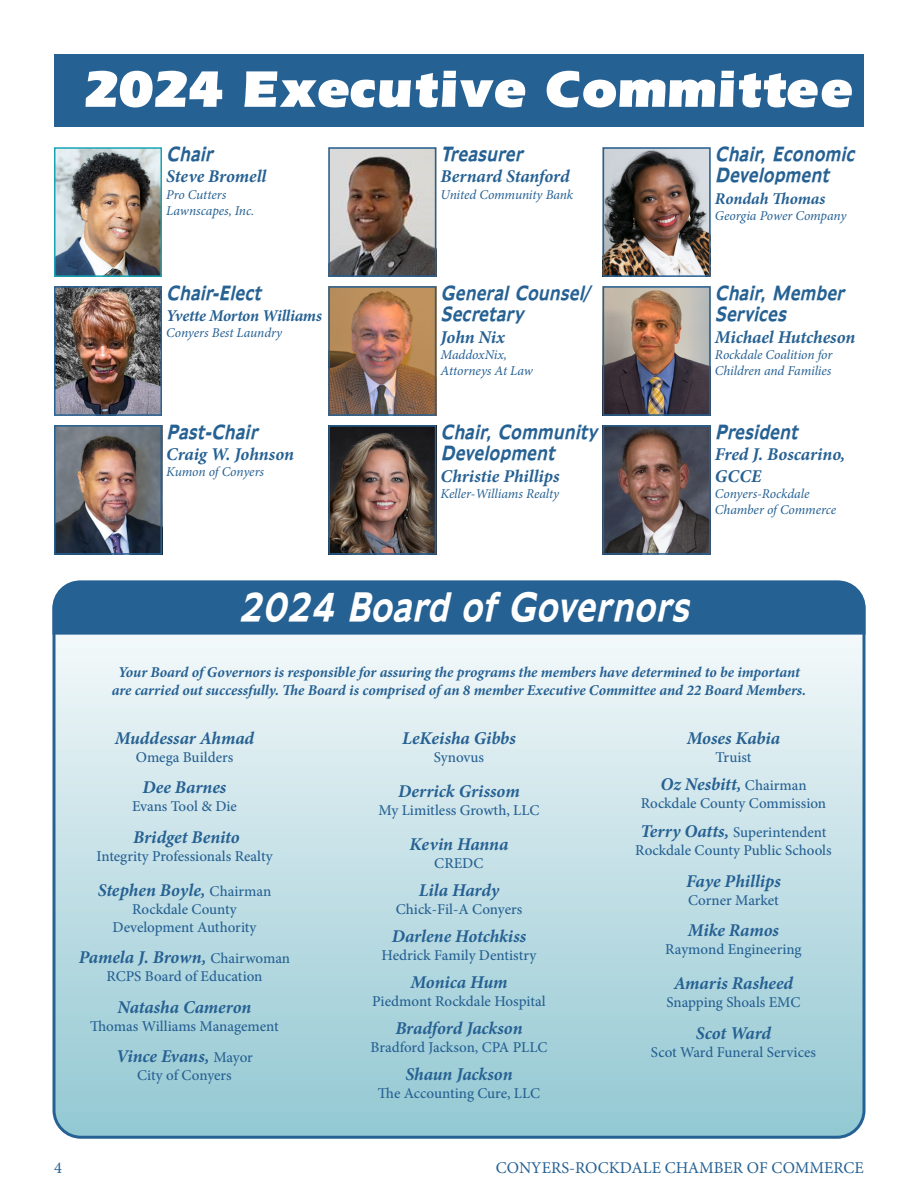
<style>
.page{position:relative;width:918px;height:1188px;background:#fff}
.page>*{position:absolute;margin:0;border:0;box-sizing:border-box;transform-origin:0 0}
.t1{font:52.5px "Speedo Ultra S Si";color:#fff}
.t2{font:italic 700 condensed 36px "Adams";color:#fff}
.t3{font:italic 700 18px/21.6px "Minion Pro";letter-spacing:-.005em;color:#266193}
.t4{font:italic 700 condensed 18px/21.6px "Adams";color:#266193}
.t5{font:16.5px "Minion Pro";color:#266193}
.t6{font:italic 700 16.5px "Minion Pro";letter-spacing:-.01em;color:#266193}
.t7{font:500 15px/18px "Minion Pro";color:#266193;text-align:center}
.t8{font:italic 700 15px/18px "Minion Pro";letter-spacing:-.005em;color:#266193;text-align:center}
.t9{font:italic 13.5px/16.2px "Minion Pro";letter-spacing:-.005em;color:#266193}
.s1{font-family:"Adams";font-stretch:condensed}
.s2{font-weight:500;font-style:normal;font-size:15px}
.s3{font-weight:700;font-style:italic;font-size:18px}
</style>
<div class="page">
<svg style="left:56px;top:636px;width:806px;height:499px;background:#c2dfe5"></svg>
<div style="left:54px;top:54px;width:810px;height:72px;background:#266193"></div>
<img style="left:331px;top:150px;width:102px;height:124px">
<div style="left:328px;top:147px;width:108px;height:130px;border:2px solid #266193"></div>
<img style="left:606px;top:150px;width:102px;height:124px">
<div style="left:603px;top:147px;width:108px;height:130px;border:2px solid #266193"></div>
<img style="left:606px;top:289px;width:102px;height:124px">
<div style="left:603px;top:286px;width:108px;height:130px;border:2px solid #266193"></div>
<img style="left:606px;top:428px;width:102px;height:124px">
<div style="left:603px;top:425px;width:108px;height:130px;border:2px solid #266193"></div>
<div style="left:52px;top:580px;width:814px;height:56px;background:#266193"></div>
<img style="left:331px;top:428px;width:102px;height:124px">
<div style="left:328px;top:425px;width:108px;height:130px;border:2px solid #266193"></div>
<img style="left:57px;top:289px;width:102px;height:124px">
<div style="left:54px;top:286px;width:108px;height:130px;border:2px solid #266193"></div>
<img style="left:57px;top:428px;width:102px;height:124px">
<div style="left:54px;top:425px;width:108px;height:130px;border:2px solid #266193"></div>
<img style="left:331px;top:289px;width:102px;height:124px">
<div style="left:328px;top:286px;width:108px;height:130px;border:2px solid #266193"></div>
<img style="left:57px;top:150px;width:102px;height:124px">
<div style="left:54px;top:147px;width:108px;height:130px;border:2px solid #16a4b4"></div>
<p class="t1" style="left:84px;top:59px;width:770px">2024 Executive Committee</p>
<p class="t4" style="left:441px;top:143px;width:84px">Treasurer</p>
<p class="t3" style="left:441px;top:166px;width:131px">Bernard Stanford</p>
<p class="t9" style="left:441px;top:186px;width:134px">United Community Bank</p>
<p class="t3" style="left:166px;top:144px;width:102px"><span class="s1">Chair<br></span>Steve Bromell</p>
<p class="t9" style="left:166px;top:186px;width:90px">Pro Cutters<br>Lawnscapes, Inc.</p>
<p class="t4" style="left:715px;top:143px;width:141px">Chair, Economic<br>Development</p>
<p class="t6" style="left:715px;top:187px;width:112px">Rondah Thomas</p>
<p class="t9" style="left:715px;top:208px;width:133px">Georgia Power Company</p>
<p class="t4" style="left:166px;top:282px;width:96px">Chair-Elect</p>
<p class="t6" style="left:166px;top:304px;width:157px">Yvette Morton Williams</p>
<p class="t9" style="left:166px;top:325px;width:117px">Conyers Best Laundry</p>
<p class="t4" style="left:166px;top:421px;width:93px">Past-Chair</p>
<p class="t3" style="left:166px;top:443px;width:129px">Craig W. Johnson</p>
<p class="t9" style="left:166px;top:464px;width:99px">Kumon of Conyers</p>
<p class="t4" style="left:441px;top:282px;width:150px">General Counsel/<br>Secretary</p>
<p class="t3" style="left:441px;top:326px;width:66px">John Nix</p>
<p class="t9" style="left:441px;top:347px;width:94px">MaddoxNix,<br>Attorneys At Law</p>
<p class="t4" style="left:441px;top:421px;width:158px">Chair, Community<br>Development</p>
<p class="t3" style="left:441px;top:465px;width:120px">Christie Phillips</p>
<p class="t9" style="left:441px;top:486px;width:120px">Keller-Williams Realty</p>
<p class="t4" style="left:715px;top:282px;width:131px">Chair, Member<br>Services</p>
<p class="t3" style="left:715px;top:326px;width:142px">Michael Hutcheson</p>
<p class="t9" style="left:715px;top:347px;width:119px">Rockdale Coalition for<br>Children and Families</p>
<p class="t4" style="left:715px;top:421px;width:84px">President</p>
<p class="t3" style="left:715px;top:443px;width:132px">Fred J. Boscarino,<br>GCCE</p>
<p class="t9" style="left:715px;top:486px;width:123px">Conyers-Rockdale<br>Chamber of Commerce</p>
<p class="t2" style="left:238px;top:582px;width:452px">2024 Board of Governors</p>
<p class="t8" style="left:112px;top:663px;width:696px">Your Board of Governors is responsible for assuring the programs the members have determined to be important are carried out successfully. The Board is comprised of an 8 member Executive Committee and 22 Board Members.</p>
<p class="t3" style="left:115px;top:727px;width:141px">Muddessar Ahmad</p>
<p class="t7" style="left:136px;top:748px;width:99px">Omega Builders</p>
<p class="t3" style="left:143px;top:776px;width:85px">Dee Barnes</p>
<p class="t7" style="left:132px;top:797px;width:106px">Evans Tool &amp; Die</p>
<p class="t3" style="left:133px;top:826px;width:108px">Bridget Benito</p>
<p class="t7" style="left:96px;top:847px;width:178px">Integrity Professionals Realty</p>
<p class="t3" style="left:98px;top:879px;width:175px">Stephen Boyle, <span class="s2">Chairman</span></p>
<p class="t7" style="left:113px;top:900px;width:145px">Rockdale County<br>Development Authority</p>
<p class="t3" style="left:79px;top:946px;width:213px">Pamela J. Brown, <span class="s2">Chairwoman</span></p>
<p class="t7" style="left:106px;top:968px;width:158px">RCPS Board of Education</p>
<p class="t3" style="left:117px;top:996px;width:136px">Natasha Cameron</p>
<p class="t7" style="left:90px;top:1017px;width:190px">Thomas Williams Management</p>
<p class="t3" style="left:116px;top:1045px;width:138px">Vince Evans, <span class="s2">Mayor</span></p>
<p class="t7" style="left:137px;top:1067px;width:96px">City of Conyers</p>
<p class="t3" style="left:402px;top:727px;width:115px">LeKeisha Gibbs</p>
<p class="t7" style="left:434px;top:748px;width:52px">Synovus</p>
<p class="t3" style="left:398px;top:780px;width:123px">Derrick Grissom</p>
<p class="t7" style="left:379px;top:801px;width:162px">My Limitless Growth, LLC</p>
<p class="t3" style="left:410px;top:833px;width:100px">Kevin Hanna</p>
<p class="t7" style="left:434px;top:854px;width:51px">CREDC</p>
<p class="t3" style="left:419px;top:879px;width:82px">Lila Hardy</p>
<p class="t7" style="left:396px;top:900px;width:128px">Chick-Fil-A Conyers</p>
<p class="t3" style="left:392px;top:925px;width:136px">Darlene Hotchkiss</p>
<p class="t7" style="left:382px;top:946px;width:156px">Hedrick Family Dentistry</p>
<p class="t3" style="left:410px;top:971px;width:99px">Monica Hum</p>
<p class="t7" style="left:372px;top:992px;width:175px">Piedmont Rockdale Hospital</p>
<p class="t3" style="left:395px;top:1017px;width:129px">Bradford Jackson</p>
<p class="t7" style="left:371px;top:1038px;width:178px">Bradford Jackson, CPA PLLC</p>
<p class="t3" style="left:405px;top:1063px;width:109px">Shaun Jackson</p>
<p class="t7" style="left:378px;top:1084px;width:164px">The Accounting Cure, LLC</p>
<p class="t3" style="left:687px;top:727px;width:95px">Moses Kabia</p>
<p class="t7" style="left:715px;top:748px;width:38px">Truist</p>
<p class="t3" style="left:660px;top:773px;width:148px">Oz Nesbitt, <span class="s2">Chairman</span></p>
<p class="t7" style="left:641px;top:794px;width:187px">Rockdale County Commission</p>
<p class="t7" style="left:635px;top:824px;width:198px"><span class="s3">Terry Oatts,</span> Superintendent<br>Rockdale County Public Schools</p>
<p class="t3" style="left:686px;top:870px;width:96px">Faye Phillips</p>
<p class="t7" style="left:688px;top:891px;width:92px">Corner Market</p>
<p class="t3" style="left:688px;top:919px;width:93px">Mike Ramos</p>
<p class="t7" style="left:665px;top:941px;width:138px">Raymond Engineering</p>
<p class="t3" style="left:674px;top:973px;width:121px">Amaris Rasheed</p>
<p class="t7" style="left:666px;top:994px;width:136px">Snapping Shoals EMC</p>
<p class="t3" style="left:696px;top:1022px;width:77px">Scot Ward</p>
<p class="t7" style="left:651px;top:1043px;width:167px">Scot Ward Funeral Services</p>
<p class="t5" style="left:54px;top:1157px;width:9px">4</p>
<p class="t5" style="left:496px;top:1157px;width:370px">CONYERS-ROCKDALE CHAMBER OF COMMERCE</p>
</div>
